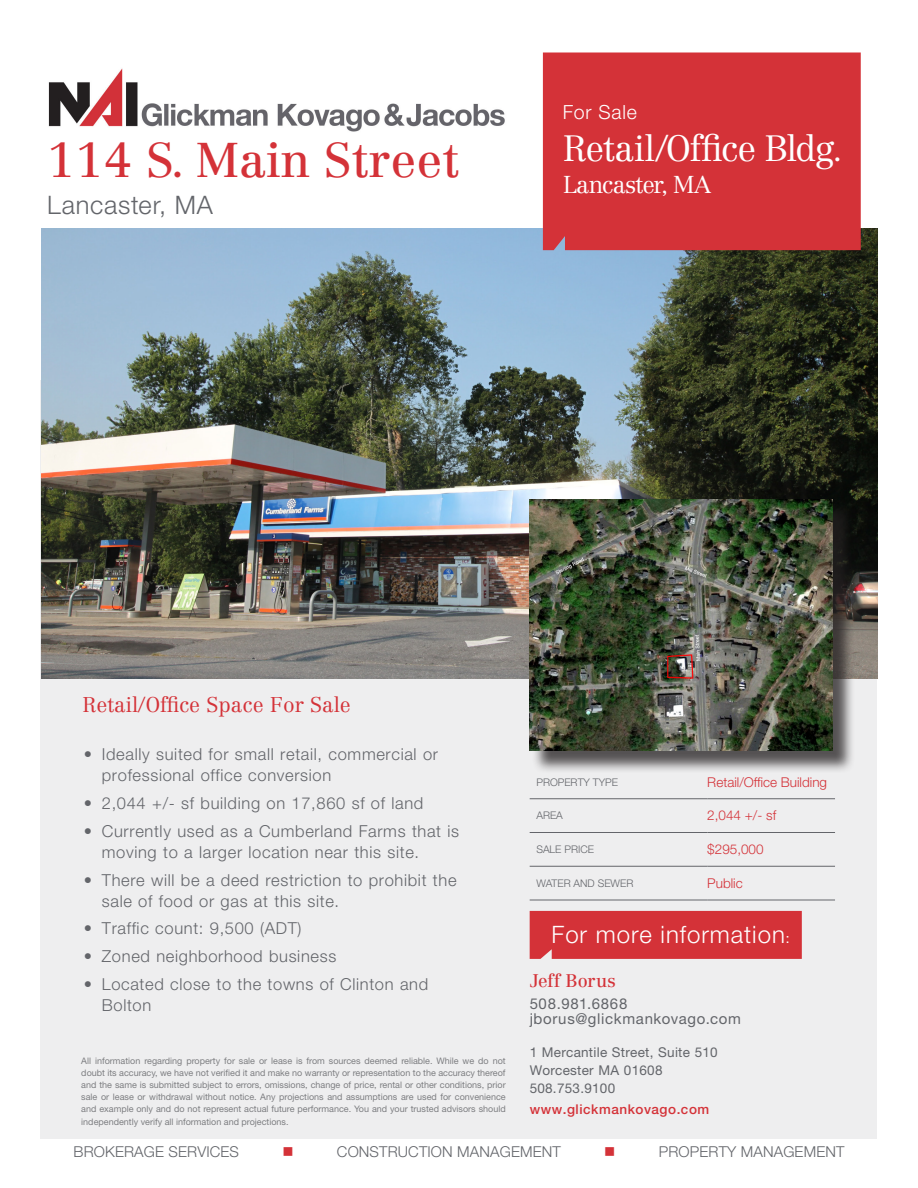
<style>
.page{position:relative;width:918px;height:1188px;background:#fff}
.page>*{position:absolute;margin:0;border:0;box-sizing:border-box;transform-origin:0 0}
.t1{font:48px "Centennial LT Std";color:#d43238}
.t2{font:300 36px "Centennial LT Std";letter-spacing:-.025em;color:#fff}
.t3{font:300 25.5px "Helvetica Neue LT Std";letter-spacing:.03em;color:#63656a}
.t4{font:300 24px "Helvetica Neue LT Std";letter-spacing:.04em;color:#fff}
.t5{font:300 24px "Centennial LT Std";letter-spacing:-.035em;color:#fff}
.t6{font:300 21px "Centennial LT Std";color:#d43238}
.t7{font:300 19.5px "Helvetica Neue LT Std";letter-spacing:.04em;color:#fff}
.t8{font:18px "Centennial LT Std";letter-spacing:-.005em;color:#d43238}
.t9{font:300 16.5px/21px "Helvetica Neue LT Std";letter-spacing:.04em;color:#63656a}
.t10{font:300 15px "Helvetica Neue LT Std";letter-spacing:.01em;color:#63656a}
.t11{font:15px "Helvetica Neue LT Std";letter-spacing:.045em;color:#63656a}
.t12{font:15px "Wingdings";color:#d43238}
.t13{font:13.5px "Helvetica Neue LT Std";letter-spacing:.02em;color:#63656a}
.t14{font:300 13.5px "Helvetica Neue LT Std";color:#d43238}
.t15{font:500 13.5px "Helvetica Neue LT Std";letter-spacing:.04em;color:#d43238}
.t16{font:300 10.5px "Helvetica Neue LT Std";color:#63656a}
.t17{font:9px/12.1px "Helvetica Neue LT Std";color:#7d7e81;text-align:justify}
.s1{font-weight:400;font-size:13.5px}
</style>
<div class="page">
<div style="left:40px;top:380px;width:838px;height:758px;background:#eeeeef"></div>
<img style="left:41px;top:229px;width:837px;height:449px">
<div style="left:543px;top:53px;width:318px;height:197px;background:#d43238"></div>
<hr style="left:530px;top:798px;width:177px;height:1px;background:#63656a">
<hr style="left:707px;top:798px;width:128px;height:1px;background:#63656a">
<hr style="left:530px;top:832px;width:177px;height:1px;background:#63656a">
<hr style="left:707px;top:832px;width:128px;height:1px;background:#63656a">
<hr style="left:530px;top:866px;width:177px;height:1px;background:#63656a">
<hr style="left:707px;top:866px;width:128px;height:1px;background:#63656a">
<hr style="left:530px;top:900px;width:177px;height:1px;background:#63656a">
<hr style="left:707px;top:900px;width:128px;height:1px;background:#63656a">
<div style="left:532px;top:502px;width:324px;height:272px;background:#231f20;opacity:.75"></div>
<img style="left:530px;top:499px;width:303px;height:252px">
<img style="left:48px;top:68px;width:457px;height:64px">
<div style="left:530px;top:911px;width:272px;height:48px;background:#d43238"></div>
<p class="t1" style="left:47px;top:132px;width:414px">114 S. Main Street</p>
<p class="t3" style="left:47px;top:190px;width:167px">Lancaster, MA</p>
<p class="t7" style="left:563px;top:100px;width:76px">For Sale</p>
<p class="t2" style="left:563px;top:127px;width:282px">Retail/Office Bldg.</p>
<p class="t5" style="left:563px;top:171px;width:149px">Lancaster, MA</p>
<p class="t6" style="left:82px;top:692px;width:270px">Retail/Office Space For Sale</p>
<p class="t9" style="left:102px;top:744px;width:338px;text-indent:-18px">• Ideally suited for small retail, commercial or professional office conversion</p>
<p class="t9" style="left:84px;top:792px;width:341px">• 2,044 +/- sf building on 17,860 sf of land</p>
<p class="t9" style="left:102px;top:820px;width:359px;text-indent:-18px">• Currently used as a Cumberland Farms that is moving to a larger location near this site.</p>
<p class="t9" style="left:102px;top:869px;width:356px;text-indent:-18px">• There will be a deed restriction to prohibit the sale of food or gas at this site.</p>
<p class="t9" style="left:84px;top:918px;width:219px">• Traffic count: 9,500 (ADT)</p>
<p class="t9" style="left:84px;top:945px;width:254px">• Zoned neighborhood business</p>
<p class="t9" style="left:102px;top:973px;width:328px;text-indent:-18px">• Located close to the towns of Clinton and<br>Bolton</p>
<p class="t17" style="left:81px;top:1055px;width:426px">All information regarding property for sale or lease is from sources deemed reliable. While we do not doubt its accuracy, we have not verified it and make no warranty or representation to the accuracy thereof and the same is submitted subject to errors, omissions, change of price, rental or other conditions, prior sale or lease or withdrawal without notice. Any projections and assumptions are used for convenience and example only and do not represent actual future performance. You and your trusted advisors should independently verify all information and projections.</p>
<p class="t16" style="left:536px;top:775px;width:83px">PROPERTY TYPE</p>
<p class="t14" style="left:707px;top:773px;width:121px">Retail/Office Building</p>
<p class="t16" style="left:536px;top:809px;width:28px">AREA</p>
<p class="t14" style="left:707px;top:807px;width:70px">2,044 +/- sf</p>
<p class="t16" style="left:536px;top:843px;width:59px">SALE PRICE</p>
<p class="t14" style="left:707px;top:841px;width:58px">$295,000</p>
<p class="t16" style="left:536px;top:877px;width:98px">WATER AND SEWER</p>
<p class="t14" style="left:707px;top:875px;width:37px">Public</p>
<p class="t4" style="left:551px;top:920px;width:240px">For more information<span class="s1">:</span></p>
<p class="t8" style="left:530px;top:970px;width:88px">Jeff Borus</p>
<p class="t11" style="left:530px;top:995px;width:99px">508.981.6868</p>
<p class="t11" style="left:530px;top:1010px;width:213px">jborus@glickmankovago.com</p>
<p class="t13" style="left:530px;top:1044px;width:190px">1 Mercantile Street, Suite 510</p>
<p class="t13" style="left:530px;top:1062px;width:134px">Worcester MA 01608</p>
<p class="t13" style="left:530px;top:1080px;width:87px">508.753.9100</p>
<p class="t15" style="left:530px;top:1101px;width:181px">www.glickmankovago.com</p>
<p class="t10" style="left:74px;top:1142px;width:167px">BROKERAGE SERVICES</p>
<p class="t12" style="left:282px;top:1143px;width:13px">■</p>
<p class="t10" style="left:337px;top:1142px;width:225px">CONSTRUCTION MANAGEMENT</p>
<p class="t12" style="left:604px;top:1143px;width:13px">■</p>
<p class="t10" style="left:659px;top:1142px;width:187px">PROPERTY MANAGEMENT</p>
</div>
